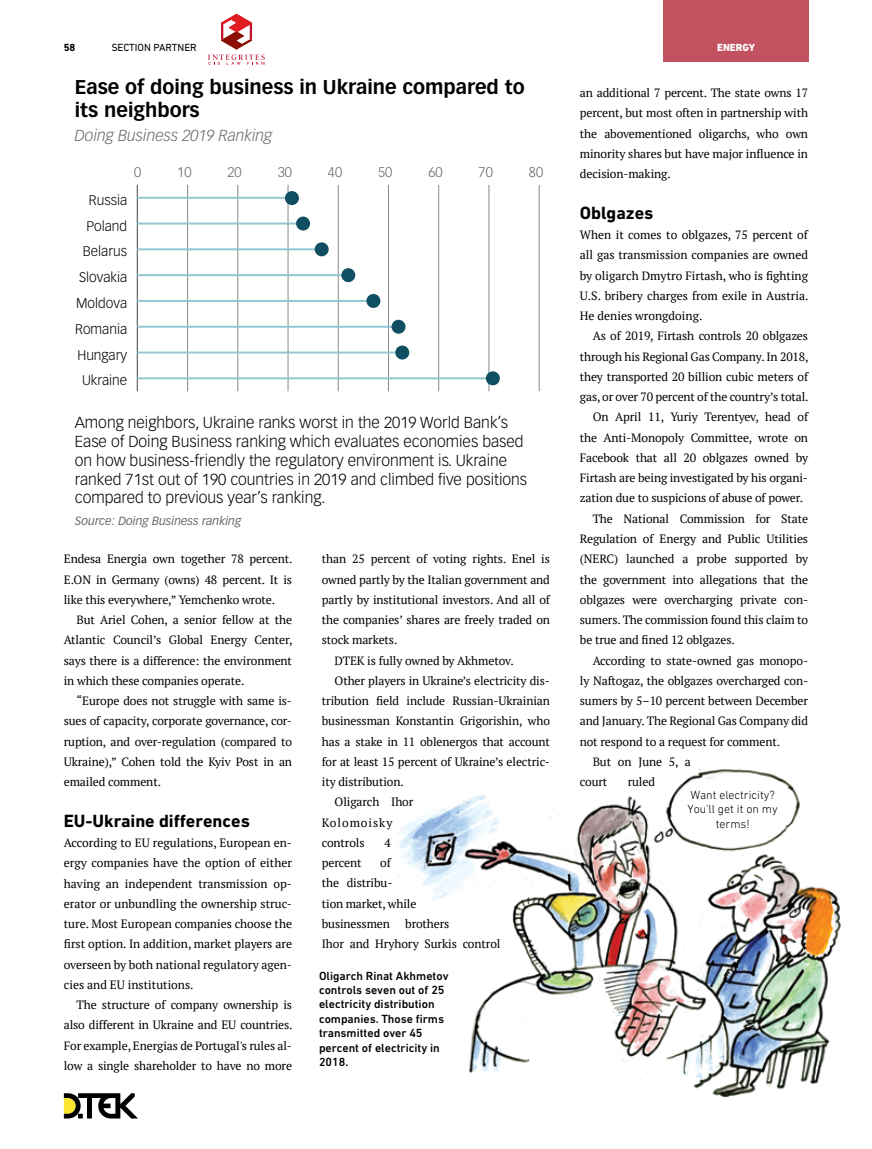
<style>
.page{position:relative;width:872px;height:1149px;background:#fff}
.page>*{position:absolute;margin:0;border:0;box-sizing:border-box;transform-origin:0 0}
.t1{font:700 19.5px/23.4px "Vectora LT Std";color:#000}
.t2{font:700 18px "DIN Next CYR";color:#000}
.t3{font:300 15.6px/18.8px "Vectora LT Std";color:#000}
.t4{font:italic 300 15.6px "Vectora LT Std";color:#666a6a}
.t5{font:300 13.65px "Vectora LT Std";color:#000}
.t6{font:300 13.65px "Vectora LT Std";color:#666a6a}
.t7{font:12px/20.2px "PT Serif";letter-spacing:-.01em;color:#000;text-align:justify}
.t8{font:500 12px/14.4px "DIN Next CYR";color:#000}
.t9{font:300 12px/14.4px "DIN Next CYR";color:#000;text-align:center}
.t10{font:12px "PT Serif";letter-spacing:.08em;color:#000}
.t11{font:italic 11.7px "Vectora LT Std";color:#666a6a}
.t12{font:10.5px "DIN Next CYR";color:#000}
.t13{font:800 10.5px "DIN Next CYR";color:#fff}
.t14{font:700 10.5px "DIN Next CYR";color:#000}
</style>
<div class="page">
<div style="left:663px;top:0;width:145px;height:61px;background:#c35261"></div>
<svg style="left:208px;top:14px;width:57px;height:51px"></svg>
<svg style="left:64px;top:1093px;width:74px;height:25px"></svg>
<img style="left:397px;top:769px;width:444px;height:327px">
<hr style="left:187px;top:185px;width:1px;height:206px;background:#87898b">
<hr style="left:237px;top:185px;width:1px;height:206px;background:#87898b">
<hr style="left:288px;top:185px;width:1px;height:206px;background:#87898b">
<hr style="left:338px;top:185px;width:1px;height:206px;background:#87898b">
<hr style="left:388px;top:185px;width:1px;height:206px;background:#87898b">
<hr style="left:438px;top:185px;width:1px;height:206px;background:#87898b">
<hr style="left:489px;top:185px;width:1px;height:206px;background:#87898b">
<hr style="left:539px;top:185px;width:1px;height:206px;background:#87898b">
<hr style="left:137px;top:185px;width:1px;height:206px;background:#5e5f61">
<hr style="left:137px;top:377px;width:357px;height:2px;background:#92c6d3">
<hr style="left:137px;top:351px;width:266px;height:2px;background:#92c6d3">
<hr style="left:137px;top:325px;width:261px;height:2px;background:#92c6d3">
<hr style="left:137px;top:300px;width:236px;height:2px;background:#92c6d3">
<hr style="left:137px;top:274px;width:211px;height:2px;background:#92c6d3">
<hr style="left:137px;top:248px;width:186px;height:2px;background:#92c6d3">
<hr style="left:137px;top:222px;width:166px;height:2px;background:#92c6d3">
<hr style="left:137px;top:197px;width:156px;height:2px;background:#92c6d3">
<div style="left:285px;top:191px;width:14px;height:14px;background:#104f61;border-radius:50%"></div>
<div style="left:296px;top:216px;width:14px;height:14px;background:#104f61;border-radius:50%"></div>
<div style="left:315px;top:242px;width:14px;height:14px;background:#104f61;border-radius:50%"></div>
<div style="left:341px;top:268px;width:14px;height:14px;background:#104f61;border-radius:50%"></div>
<div style="left:366px;top:294px;width:14px;height:14px;background:#104f61;border-radius:50%"></div>
<div style="left:391px;top:319px;width:14px;height:14px;background:#104f61;border-radius:50%"></div>
<div style="left:395px;top:345px;width:14px;height:14px;background:#104f61;border-radius:50%"></div>
<div style="left:486px;top:371px;width:14px;height:14px;background:#104f61;border-radius:50%"></div>
<p class="t14" style="left:64px;top:41px;width:13px">58</p>
<p class="t12" style="left:111px;top:41px;width:87px">SECTION PARTNER</p>
<p class="t13" style="left:717px;top:41px;width:39px">ENERGY</p>
<h1 class="t1" style="left:75px;top:75px;width:451px">Ease of doing business in Ukraine compared to its neighbors</h1>
<h3 class="t4" style="left:75px;top:126px;width:199px">Doing Business 2019 Ranking</h3>
<p class="t5" style="left:89px;top:192px;width:40px">Russia</p>
<p class="t5" style="left:86px;top:218px;width:42px">Poland</p>
<p class="t6" style="left:134px;top:164px;width:9px">0</p>
<p class="t6" style="left:177px;top:164px;width:16px">10</p>
<p class="t6" style="left:227px;top:164px;width:16px">20</p>
<p class="t6" style="left:278px;top:164px;width:16px">30</p>
<p class="t6" style="left:328px;top:164px;width:16px">40</p>
<p class="t6" style="left:378px;top:164px;width:16px">50</p>
<p class="t6" style="left:428px;top:164px;width:16px">60</p>
<p class="t6" style="left:478px;top:164px;width:16px">70</p>
<p class="t6" style="left:529px;top:164px;width:16px">80</p>
<p class="t5" style="left:83px;top:243px;width:46px">Belarus</p>
<p class="t5" style="left:79px;top:269px;width:50px">Slovakia</p>
<p class="t5" style="left:76px;top:295px;width:52px">Moldova</p>
<p class="t5" style="left:75px;top:321px;width:53px">Romania</p>
<p class="t5" style="left:77px;top:347px;width:51px">Hungary</p>
<p class="t5" style="left:82px;top:372px;width:47px">Ukraine</p>
<p class="t3" style="left:75px;top:413px;width:454px">Among neighbors, Ukraine ranks worst in the 2019 World Bank’s Ease of Doing Business ranking which evaluates economies based on how business-friendly the regulatory environment is. Ukraine ranked 71st out of 190 countries in 2019 and climbed five positions compared to previous year’s ranking.</p>
<p class="t11" style="left:75px;top:514px;width:168px">Source: Doing Business ranking</p>
<p class="t7" style="left:64px;top:548px;width:230px">Endesa Energia own together 78 percent.<br>E.ON in Germany (owns) 48 percent. It is like this everywhere,” Yemchenko wrote.</p>
<p class="t7" style="left:64px;top:609px;width:230px;text-indent:13px">But Ariel Cohen, a senior fellow at the Atlantic Council’s Global Energy Center, says there is a difference: the environment in which these companies operate.</p>
<p class="t7" style="left:64px;top:690px;width:230px;text-indent:13px">“Europe does not struggle with same is&shy;sues of capacity, corporate governance, cor&shy;ruption, and over-regulation (compared to Ukraine),” Cohen told the Kyiv Post in an emailed comment.</p>
<h2 class="t2" style="left:64px;top:809px;width:187px">EU-Ukraine differences</h2>
<p class="t7" style="left:64px;top:832px;width:230px">According to EU regulations, European en&shy;ergy companies have the option of either having an independent transmission op&shy;erator or unbundling the ownership struc&shy;ture. Most European companies choose the first option. In addition, market players are overseen by both national regulatory agen&shy;cies and EU institutions.</p>
<p class="t7" style="left:64px;top:994px;width:230px;text-indent:13px">The structure of company ownership is also different in Ukraine and EU countries.<br>For example, Energias de Portugal's rules al&shy;low a single shareholder to have no more</p>
<p class="t7" style="left:322px;top:548px;width:230px">than 25 percent of voting rights. Enel is</p>
<p class="t7" style="left:322px;top:569px;width:230px">owned partly by the Italian government and</p>
<p class="t7" style="left:322px;top:589px;width:230px">partly by institutional investors. And all of</p>
<p class="t7" style="left:322px;top:609px;width:230px">the companies’ shares are freely traded on</p>
<p class="t7" style="left:322px;top:629px;width:77px">stock markets.</p>
<p class="t7" style="left:334px;top:650px;width:181px">DTEK is fully owned by Akhmetov.</p>
<p class="t7" style="left:334px;top:670px;width:217px">Other players in Ukraine’s electricity dis-</p>
<p class="t7" style="left:322px;top:690px;width:230px">tribution field include Russian-Ukrainian</p>
<p class="t7" style="left:322px;top:710px;width:230px">businessman Konstantin Grigorishin, who</p>
<p class="t7" style="left:322px;top:730px;width:230px">has a stake in 11 oblenergos that account</p>
<p class="t7" style="left:322px;top:751px;width:230px">for at least 15 percent of Ukraine’s electric-</p>
<p class="t7" style="left:322px;top:771px;width:83px">ity distribution.</p>
<p class="t7" style="left:334px;top:791px;width:80px">Oligarch Ihor</p>
<p class="t10" style="left:322px;top:814px;width:72px">Kolomoisky</p>
<p class="t7" style="left:322px;top:832px;width:44px">controls</p>
<p class="t7" style="left:384px;top:832px;width:8px">4</p>
<p class="t7" style="left:322px;top:852px;width:41px">percent</p>
<p class="t7" style="left:322px;top:852px;width:96px;text-align:left;text-indent:58px">of<br>the distribu&shy;tion market, while businessmen</p>
<p class="t7" style="left:322px;top:913px;width:180px;text-indent:83px">brothers<br>Ihor and Hryhory Surkis control</p>
<p class="t8" style="left:319px;top:967px;width:131px">Oligarch Rinat Akhmetov controls seven out of 25 electricity distribution companies. Those firms transmitted over 45 percent of electricity in<br>2018.</p>
<p class="t7" style="left:580px;top:82px;width:230px">an additional 7 percent. The state owns 17 percent, but most often in partnership with the abovementioned oligarchs, who own minority shares but have major influence in decision-making.</p>
<h2 class="t2" style="left:580px;top:202px;width:75px">Oblgazes</h2>
<p class="t7" style="left:580px;top:224px;width:230px">When it comes to oblgazes, 75 percent of all gas transmission companies are owned by oligarch Dmytro Firtash, who is fighting U.S. bribery charges from exile in Austria.<br>He denies wrongdoing.</p>
<p class="t7" style="left:592px;top:326px;width:217px">As of 2019, Firtash controls 20 oblgazes</p>
<p class="t7" style="left:580px;top:346px;width:230px">through his Regional Gas Company. In 2018,</p>
<p class="t7" style="left:580px;top:366px;width:230px">they transported 20 billion cubic meters of</p>
<p class="t7" style="left:580px;top:386px;width:230px">gas, or over 70 percent of the country’s total.</p>
<p class="t7" style="left:592px;top:407px;width:217px">On April 11, Yuriy Terentyev, head of</p>
<p class="t7" style="left:580px;top:427px;width:230px">the Anti-Monopoly Committee, wrote on</p>
<p class="t7" style="left:580px;top:447px;width:230px">Facebook that all 20 oblgazes owned by</p>
<p class="t7" style="left:580px;top:467px;width:230px">Firtash are being investigated by his organi-</p>
<p class="t7" style="left:580px;top:488px;width:225px">zation due to suspicions of abuse of power.</p>
<p class="t7" style="left:592px;top:508px;width:217px">The National Commission for State</p>
<p class="t7" style="left:580px;top:528px;width:230px">Regulation of Energy and Public Utilities</p>
<p class="t7" style="left:580px;top:548px;width:230px">(NERC) launched a probe supported by</p>
<p class="t7" style="left:580px;top:569px;width:230px">the government into allegations that the</p>
<p class="t7" style="left:580px;top:589px;width:230px">oblgazes were overcharging private con-</p>
<p class="t7" style="left:580px;top:609px;width:230px">sumers. The commission found this claim to</p>
<p class="t7" style="left:580px;top:629px;width:156px">be true and fined 12 oblgazes.</p>
<p class="t7" style="left:592px;top:649px;width:217px">According to state-owned gas monopo-</p>
<p class="t7" style="left:580px;top:670px;width:230px">ly Naftogaz, the oblgazes overcharged con-</p>
<p class="t7" style="left:580px;top:690px;width:230px">sumers by 5–10 percent between December</p>
<p class="t7" style="left:580px;top:710px;width:230px">and January. The Regional Gas Company did</p>
<p class="t7" style="left:580px;top:730px;width:202px">not respond to a request for comment.</p>
<p class="t7" style="left:592px;top:751px;width:100px">But on June 5, a</p>
<p class="t7" style="left:580px;top:771px;width:29px">court</p>
<p class="t7" style="left:627px;top:771px;width:29px">ruled</p>
<p class="t9" style="left:687px;top:787px;width:92px">Want electricity?<br>You'll get it on my terms!</p>
</div>
